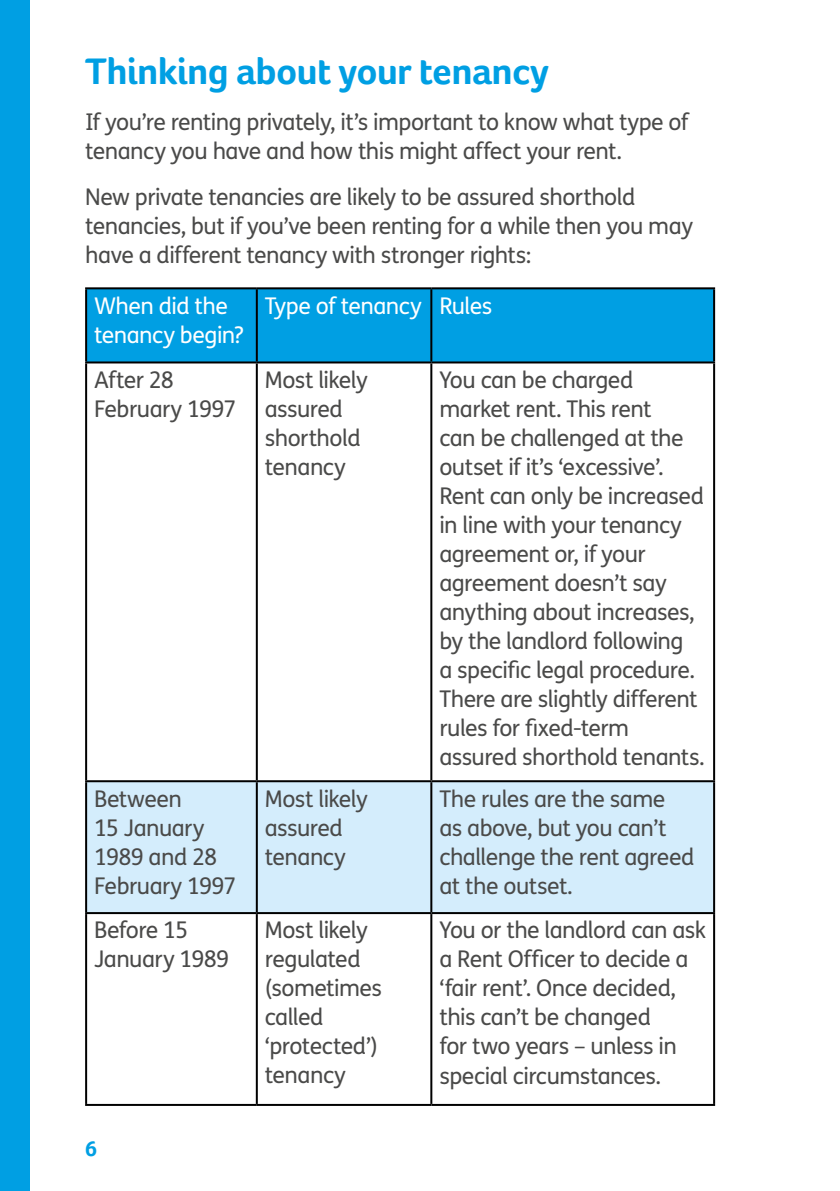
<style>
.page{position:relative;width:840px;height:1191px;background:#fff}
.page>*{position:absolute;margin:0;border:0;box-sizing:border-box;transform-origin:0 0}
.t1{font:700 38px "Foco Age UK";letter-spacing:-.02em;color:#009fe3}
.t2{font:23px/29px "FS Me";letter-spacing:-.025em;color:#4a4a49}
.t3{font:23px/29px "FS Me";letter-spacing:-.025em;color:#fff}
.t4{font:700 22px "Foco Age UK";color:#009fe3}
</style>
<div class="page">
<div style="left:0;top:0;width:29px;height:1191px;background:#009fe3"></div>
<div style="left:87px;top:289px;width:625px;height:72px;background:#009fe3"></div>
<div style="left:87px;top:782px;width:625px;height:130px;background:#d4edfc"></div>
<hr style="left:85px;top:287px;width:172px;height:2px;background:#000">
<hr style="left:85px;top:289px;width:2px;height:72px;background:#000">
<hr style="left:257px;top:287px;width:174px;height:2px;background:#000">
<hr style="left:256px;top:289px;width:2px;height:72px;background:#000">
<hr style="left:431px;top:287px;width:283px;height:2px;background:#000">
<hr style="left:430px;top:289px;width:2px;height:72px;background:#000">
<hr style="left:712px;top:289px;width:2px;height:72px;background:#000">
<hr style="left:85px;top:361px;width:172px;height:2px;background:#000">
<hr style="left:85px;top:363px;width:2px;height:417px;background:#000">
<hr style="left:257px;top:361px;width:174px;height:2px;background:#000">
<hr style="left:256px;top:363px;width:2px;height:417px;background:#000">
<hr style="left:431px;top:361px;width:283px;height:2px;background:#000">
<hr style="left:430px;top:363px;width:2px;height:417px;background:#000">
<hr style="left:712px;top:363px;width:2px;height:417px;background:#000">
<hr style="left:85px;top:780px;width:172px;height:2px;background:#000">
<hr style="left:85px;top:782px;width:2px;height:130px;background:#000">
<hr style="left:257px;top:780px;width:174px;height:2px;background:#000">
<hr style="left:256px;top:782px;width:2px;height:130px;background:#000">
<hr style="left:431px;top:780px;width:283px;height:2px;background:#000">
<hr style="left:430px;top:782px;width:2px;height:130px;background:#000">
<hr style="left:712px;top:782px;width:2px;height:130px;background:#000">
<hr style="left:85px;top:912px;width:172px;height:2px;background:#000">
<hr style="left:85px;top:914px;width:2px;height:190px;background:#000">
<hr style="left:257px;top:912px;width:174px;height:2px;background:#000">
<hr style="left:256px;top:914px;width:2px;height:190px;background:#000">
<hr style="left:431px;top:912px;width:283px;height:2px;background:#000">
<hr style="left:430px;top:914px;width:2px;height:190px;background:#000">
<hr style="left:712px;top:914px;width:2px;height:190px;background:#000">
<hr style="left:85px;top:1104px;width:172px;height:2px;background:#000">
<hr style="left:257px;top:1104px;width:174px;height:2px;background:#000">
<hr style="left:431px;top:1104px;width:283px;height:2px;background:#000">
<h1 class="t1" style="left:85px;top:48px;width:465px">Thinking about your tenancy</h1>
<p class="t2" style="left:85px;top:108px;width:604px">If you’re renting privately, it’s important to know what type of tenancy you have and how this might affect your rent.</p>
<p class="t2" style="left:85px;top:183px;width:609px">New private tenancies are likely to be assured shorthold tenancies, but if you’ve been renting for a while then you may have a different tenancy with stronger rights:</p>
<p class="t3" style="left:94px;top:291px;width:151px">When did the tenancy begin?</p>
<p class="t3" style="left:265px;top:291px;width:229px">Type of tenancy Rules</p>
<p class="t2" style="left:94px;top:366px;width:143px">After 28<br>February 1997</p>
<p class="t2" style="left:265px;top:366px;width:104px">Most likely assured shorthold tenancy</p>
<p class="t2" style="left:439px;top:366px;width:267px">You can be charged market rent. This rent<br>can be challenged at the outset if it’s ‘excessive’.<br>Rent can only be increased in line with your tenancy agreement or, if your agreement doesn’t say anything about increases, by the landlord following<br>a specific legal procedure.<br>There are slightly different rules for fixed-term assured shorthold tenants.</p>
<p class="t2" style="left:94px;top:784px;width:143px">Between<br>15 January<br>1989 and 28<br>February 1997</p>
<p class="t2" style="left:265px;top:784px;width:104px">Most likely assured tenancy</p>
<p class="t2" style="left:439px;top:784px;width:256px">The rules are the same<br>as above, but you can’t challenge the rent agreed at the outset.</p>
<p class="t2" style="left:94px;top:916px;width:136px">Before 15<br>January 1989</p>
<p class="t2" style="left:265px;top:916px;width:119px">Most likely regulated (sometimes called ‘protected’) tenancy</p>
<p class="t2" style="left:439px;top:916px;width:268px">You or the landlord can ask a Rent Officer to decide a ‘fair rent’. Once decided, this can’t be changed<br>for two years – unless in special circumstances.</p>
<p class="t4" style="left:85px;top:1135px;width:14px">6</p>
</div>
